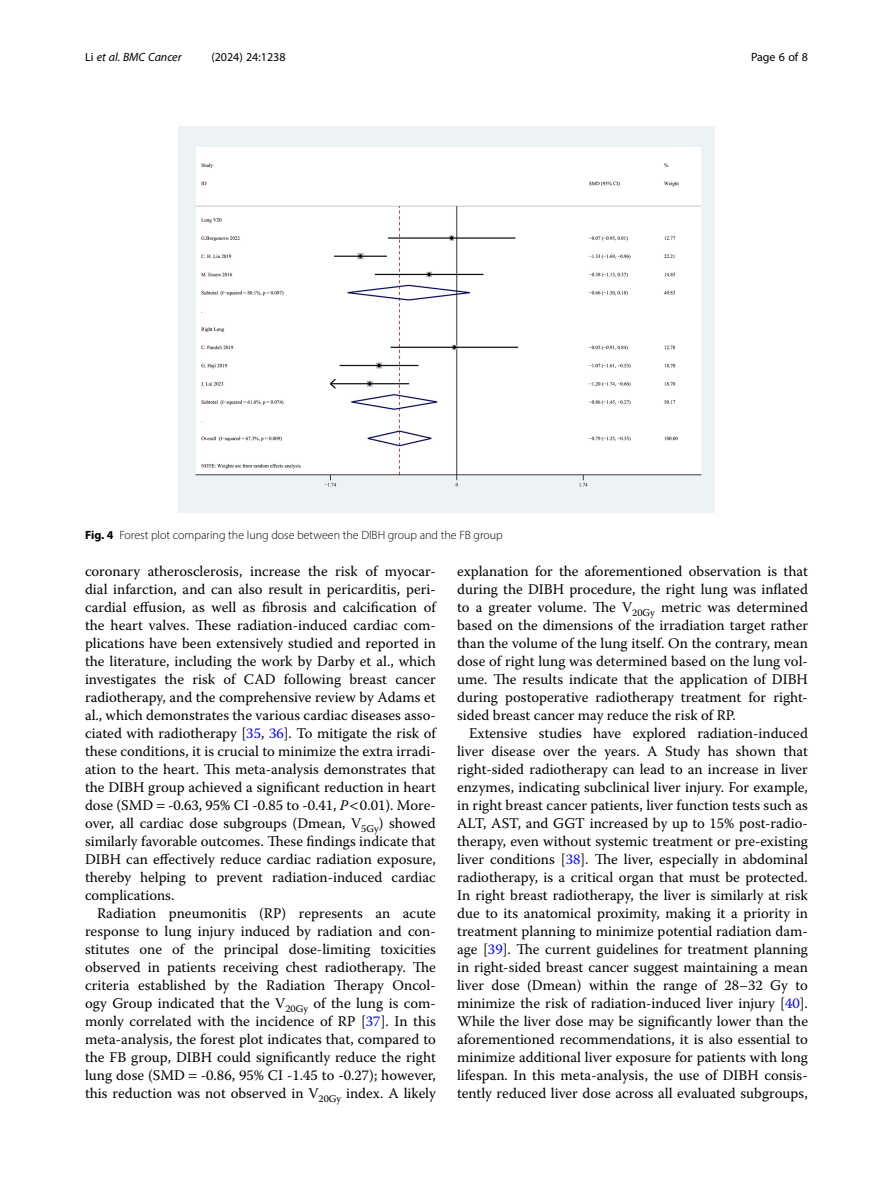
<style>
.page{position:relative;width:893px;height:1191px;background:#fff}
.page>*{position:absolute;margin:0;border:0;box-sizing:border-box;transform-origin:0 0}
.Body_Text_Indent{font:14.7px/18px "Warnock Pro";color:#000;text-align:justify}
.Figure_Caption{font:300 12px "Myriad Pro";color:#000}
.t1{font:12px "Myriad Pro";color:#000}
.t2{font:italic 12px "Myriad Pro";color:#000}
.s1{font-style:normal}
.s2{font-weight:700}
.s3{color:#00f}
.s4{font-style:italic}
</style>
<div class="page">
<img style="left:179px;top:126px;width:535px;height:386px">
<p class="t2" style="left:85px;top:50px;width:98px"><span class="s1">Li</span> et al. BMC Cancer</p>
<p class="t1" style="left:211px;top:50px;width:76px">(2024) 24:1238</p>
<p class="t1" style="left:751px;top:50px;width:58px">Page 6 of 8</p>
<p class="Figure_Caption" style="left:85px;top:528px;width:419px"><span class="s2">Fig. 4</span> Forest plot comparing the lung dose between the DIBH group and the FB group</p>
<p class="Body_Text_Indent" style="left:85px;top:562px;width:352px">coronary atherosclerosis, increase the risk of myocar&shy;dial infarction, and can also result in pericarditis, peri&shy;cardial effusion, as well as fibrosis and calcification of the heart valves. These radiation-induced cardiac com&shy;plications have been extensively studied and reported in the literature, including the work by Darby et al., which investigates the risk of CAD following breast cancer radiotherapy, and the comprehensive review by Adams et al., which demonstrates the various cardiac diseases asso&shy;ciated with radiotherapy [<span class="s3">35</span>, <span class="s3">36</span>]. To mitigate the risk of these conditions, it is crucial to minimize the extra irradi&shy;ation to the heart. This meta-analysis demonstrates that the DIBH group achieved a significant reduction in heart dose (SMD -0.63, 95% CI -0.85 to -0.41, <span class="s4">P</span> 0.01). More&shy;over, all cardiac dose subgroups (Dmean, V<sub>5Gy</sub>) showed similarly favorable outcomes. These findings indicate that DIBH can effectively reduce cardiac radiation exposure, thereby helping to prevent radiation-induced cardiac complications.</p>
<p class="Body_Text_Indent" style="left:85px;top:904px;width:352px;text-indent:12px">Radiation pneumonitis (RP) represents an acute response to lung injury induced by radiation and con&shy;stitutes one of the principal dose-limiting toxicities observed in patients receiving chest radiotherapy. The criteria established by the Radiation Therapy Oncol&shy;ogy Group indicated that the V<sub>20Gy</sub> of the lung is com&shy;monly correlated with the incidence of RP [<span class="s3">37</span>]. In this meta-analysis, the forest plot indicates that, compared to the FB group, DIBH could significantly reduce the right lung dose (SMD -0.86, 95% CI -1.45 to -0.27); however, this reduction was not observed in V<sub>20Gy</sub> index. A likely</p>
<p class="Body_Text_Indent" style="left:457px;top:562px;width:352px">explanation for the aforementioned observation is that during the DIBH procedure, the right lung was inflated to a greater volume. The V<sub>20Gy</sub> metric was determined based on the dimensions of the irradiation target rather than the volume of the lung itself. On the contrary, mean dose of right lung was determined based on the lung vol&shy;ume. The results indicate that the application of DIBH during postoperative radiotherapy treatment for right&shy;sided breast cancer may reduce the risk of RP.</p>
<p class="Body_Text_Indent" style="left:457px;top:724px;width:352px;text-indent:12px">Extensive studies have explored radiation-induced liver disease over the years. A Study has shown that right-sided radiotherapy can lead to an increase in liver enzymes, indicating subclinical liver injury. For example, in right breast cancer patients, liver function tests such as ALT, AST, and GGT increased by up to 15% post-radio&shy;therapy, even without systemic treatment or pre-existing liver conditions [<span class="s3">38</span>]. The liver, especially in abdominal radiotherapy, is a critical organ that must be protected.<br>In right breast radiotherapy, the liver is similarly at risk due to its anatomical proximity, making it a priority in treatment planning to minimize potential radiation dam&shy;age [<span class="s3">39</span>]. The current guidelines for treatment planning in right-sided breast cancer suggest maintaining a mean liver dose (Dmean) within the range of 28–32 Gy to minimize the risk of radiation-induced liver injury [<span class="s3">40</span>].<br>While the liver dose may be significantly lower than the aforementioned recommendations, it is also essential to minimize additional liver exposure for patients with long lifespan. In this meta-analysis, the use of DIBH consis&shy;tently reduced liver dose across all evaluated subgroups,</p>
</div>
